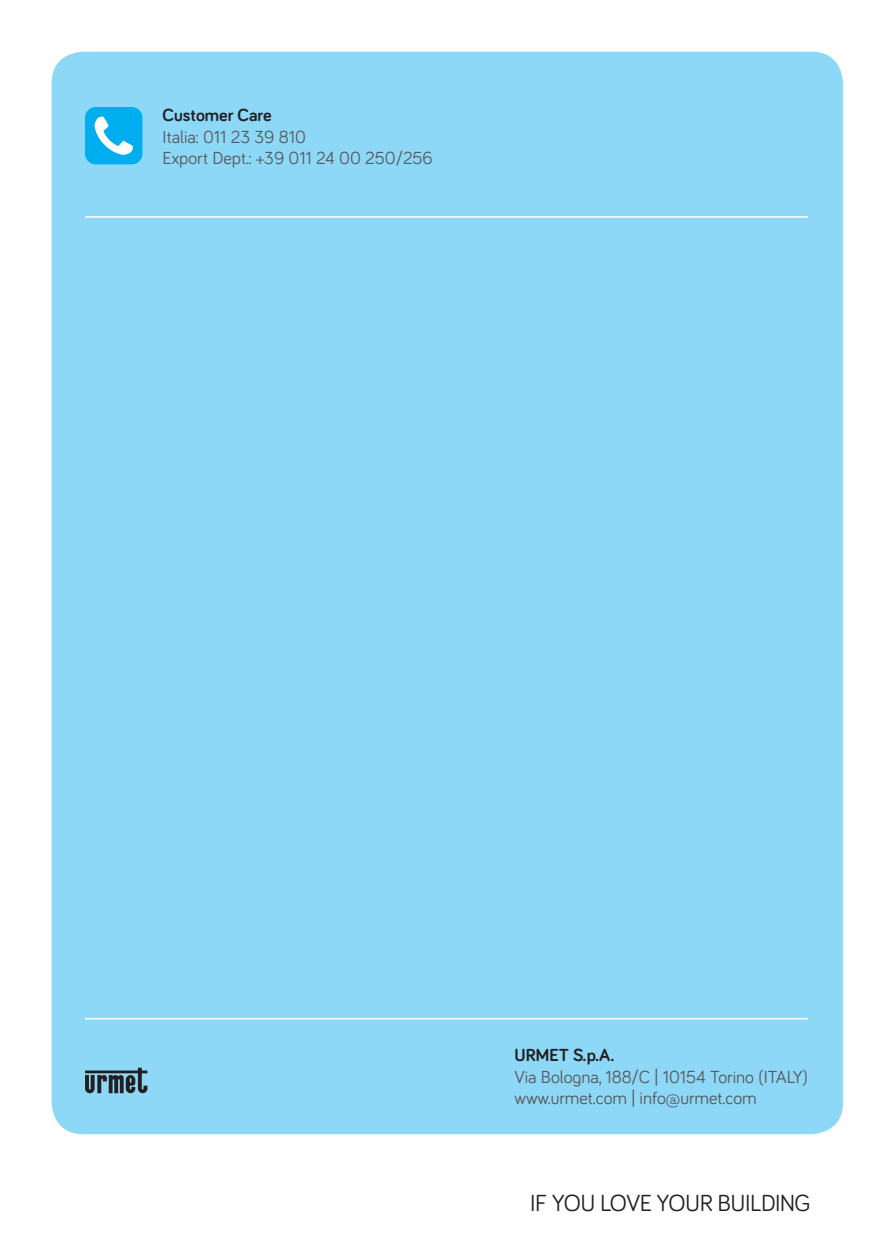
<style>
.page{position:relative;width:893px;height:1259px;background:#fff}
.page>*{position:absolute;margin:0;border:0;box-sizing:border-box;transform-origin:0 0}
.t1{font:24px "Bariol";letter-spacing:-.02em;color:#231f20}
.t2{font:18px/21.6px "Bariol";color:#57585a}
.t3{font:700 18px "Bariol";color:#231f20}
</style>
<div class="page">
<div style="left:52px;top:52px;width:791px;height:1082px;background:#8dd7f7;border-radius:31px"></div>
<hr style="left:85px;top:1018px;width:723px;height:1px;background:#fff">
<svg style="left:85px;top:1067px;width:62px;height:26px"></svg>
<hr style="left:85px;top:216px;width:723px;height:2px;background:#fff">
<svg style="left:85px;top:107px;width:57px;height:57px;background:#2abbf1"></svg>
<p class="t3" style="left:163px;top:103px;width:111px">Customer Care</p>
<p class="t2" style="left:163px;top:125px;width:272px">Italia: 011 23 39 810<br>Export Dept.: +39 011 24 00 250/256</p>
<p class="t3" style="left:514px;top:1042px;width:101px">URMET S.p.A.</p>
<p class="t2" style="left:514px;top:1065px;width:295px">Via Bologna, 188/C | 10154 Torino (ITALY) www.urmet.com | info@urmet.com</p>
<h1 class="t1" style="left:530px;top:1186px;width:282px">IF YOU LOVE YOUR BUILDING</h1>
</div>
